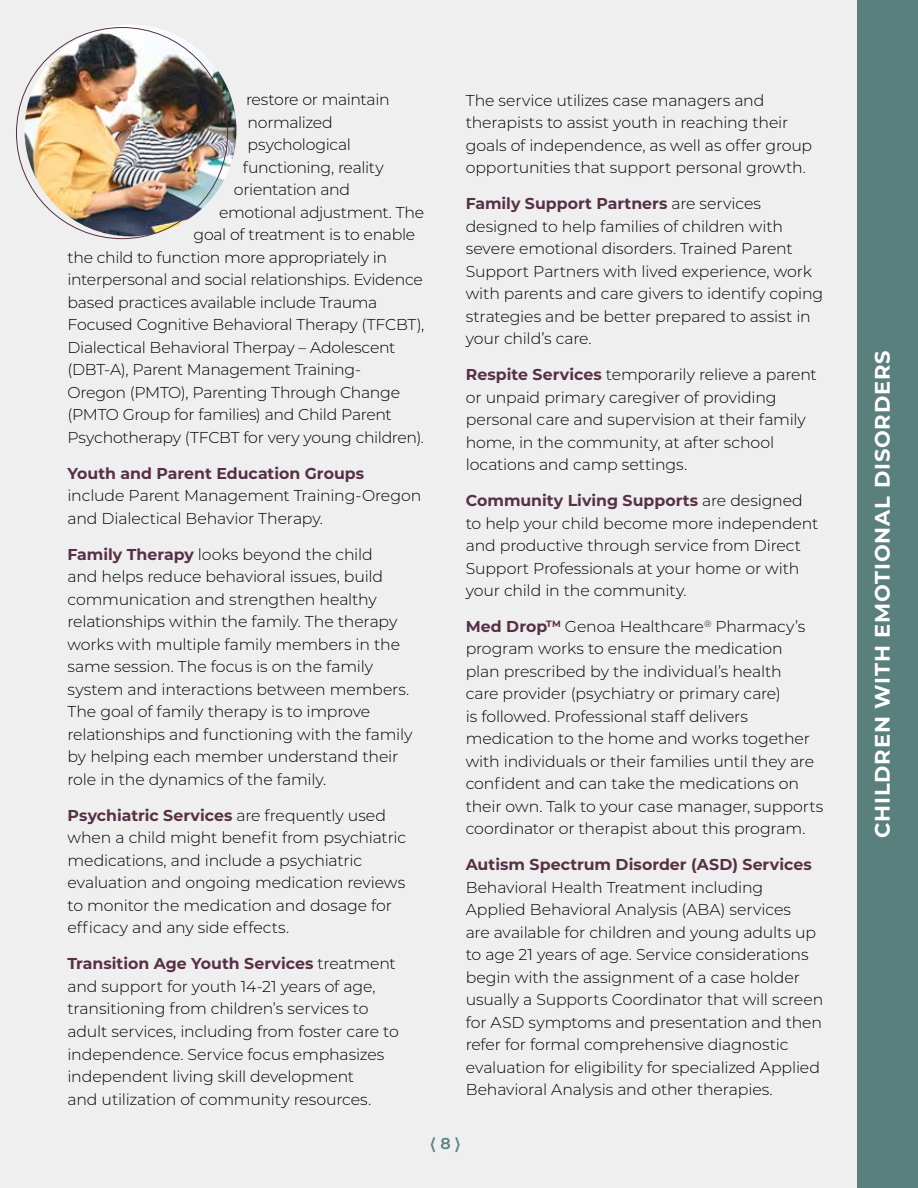
<style>
.page{position:relative;width:918px;height:1188px;background:#efefef}
.page>*{position:absolute;margin:0;border:0;box-sizing:border-box;transform-origin:0 0}
.t1{font:700 21px "Montserrat";letter-spacing:.04em;color:#fff}
.t2{font:300 15.75px/22.5px "Montserrat";letter-spacing:-.01em;color:#000}
.t3{font:700 15.75px "Montserrat";color:#573045}
.t4{font:300 15.75px "Montserrat";letter-spacing:-.03em;color:#000}
.t5{font:600 15.75px "Montserrat";color:#5a807e}
.s1{font-weight:700;color:#573045}
</style>
<div class="page">
<div style="left:857px;top:0;width:61px;height:1188px;background:#5a807e"></div>
<img style="left:25px;top:24px;width:211px;height:212px;border-radius:106px">
<p class="t4" style="left:246px;top:89px;width:145px">restore or maintain</p>
<p class="t2" style="left:247px;top:110px;width:87px">normalized</p>
<p class="t2" style="left:247px;top:133px;width:105px">psychological</p>
<p class="t2" style="left:243px;top:155px;width:142px">functioning, reality</p>
<p class="t2" style="left:234px;top:178px;width:118px">orientation and</p>
<p class="t2" style="left:219px;top:200px;width:207px">emotional adjustment. The</p>
<p class="t2" style="left:194px;top:223px;width:223px">goal of treatment is to enable</p>
<p class="t2" style="left:68px;top:245px;width:321px">the child to function more appropriately in</p>
<p class="t2" style="left:68px;top:268px;width:357px">interpersonal and social relationships. Evidence</p>
<p class="t2" style="left:68px;top:290px;width:311px">based practices available include Trauma</p>
<p class="t2" style="left:68px;top:313px;width:358px">Focused Cognitive Behavioral Therapy (TFCBT),</p>
<p class="t2" style="left:68px;top:335px;width:329px">Dialectical Behavioral Therpay – Adolescent</p>
<p class="t2" style="left:68px;top:358px;width:295px">(DBT-A), Parent Management Training-</p>
<p class="t2" style="left:68px;top:380px;width:334px">Oregon (PMTO), Parenting Through Change</p>
<p class="t2" style="left:68px;top:403px;width:326px">(PMTO Group for families) and Child Parent</p>
<p class="t2" style="left:68px;top:426px;width:358px">Psychotherapy (TFCBT for very young children).</p>
<p class="t3" style="left:68px;top:462px;width:298px">Youth and Parent Education Groups</p>
<p class="t2" style="left:68px;top:484px;width:355px">include Parent Management Training-Oregon and Dialectical Behavior Therapy.</p>
<p class="t2" style="left:68px;top:543px;width:346px"><span class="s1">Family Therapy</span> looks beyond the child<br>and helps reduce behavioral issues, build communication and strengthen healthy relationships within the family. The therapy works with multiple family members in the same session. The focus is on the family system and interactions between members.<br>The goal of family therapy is to improve relationships and functioning with the family by helping each member understand their role in the dynamics of the family.</p>
<p class="t2" style="left:68px;top:804px;width:340px"><span class="s1">Psychiatric Services</span> are frequently used when a child might benefit from psychiatric medications, and include a psychiatric evaluation and ongoing medication reviews to monitor the medication and dosage for efficacy and any side effects.</p>
<p class="t2" style="left:68px;top:952px;width:333px"><span class="s1">Transition Age Youth Services</span> treatment and support for youth 14-21 years of age, transitioning from children’s services to adult services, including from foster care to independence. Service focus emphasizes independent living skill development<br>and utilization of community resources.</p>
<p class="t2" style="left:466px;top:88px;width:348px">The service utilizes case managers and therapists to assist youth in reaching their goals of independence, as well as offer group opportunities that support personal growth.</p>
<p class="t2" style="left:466px;top:192px;width:359px"><span class="s1">Family Support Partners</span> are services designed to help families of children with severe emotional disorders. Trained Parent Support Partners with lived experience, work with parents and care givers to identify coping strategies and be better prepared to assist in your child’s care.</p>
<p class="t2" style="left:466px;top:363px;width:353px"><span class="s1">Respite Services</span> temporarily relieve a parent or unpaid primary caregiver of providing personal care and supervision at their family home, in the community, at after school locations and camp settings.</p>
<p class="t2" style="left:466px;top:489px;width:354px"><span class="s1">Community Living Supports</span> are designed to help your child become more independent and productive through service from Direct Support Professionals at your home or with your child in the community.</p>
<p class="t2" style="left:466px;top:614px;width:359px"><span class="s1">Med Drop</span><sup>TM</sup> Genoa Healthcare<sup>®</sup> Pharmacy’s program works to ensure the medication<br>plan prescribed by the individual’s health<br>care provider (psychiatry or primary care)<br>is followed. Professional staff delivers medication to the home and works together with individuals or their families until they are confident and can take the medications on their own. Talk to your case manager, supports coordinator or therapist about this program.</p>
<p class="t3" style="left:466px;top:853px;width:348px">Autism Spectrum Disorder (ASD) Services</p>
<p class="t2" style="left:466px;top:875px;width:359px">Behavioral Health Treatment including Applied Behavioral Analysis (ABA) services<br>are available for children and young adults up to age 21 years of age. Service considerations begin with the assignment of a case holder usually a Supports Coordinator that will screen for ASD symptoms and presentation and then refer for formal comprehensive diagnostic evaluation for eligibility for specialized Applied Behavioral Analysis and other therapies.</p>
<p class="t5" style="left:431px;top:1132px;width:31px">⟨ 8 ⟩</p>
<h1 class="t1" style="left:867px;top:838px;width:489px;rotate:-90deg">CHILDREN WITH EMOTIONAL DISORDERS</h1>
</div>
